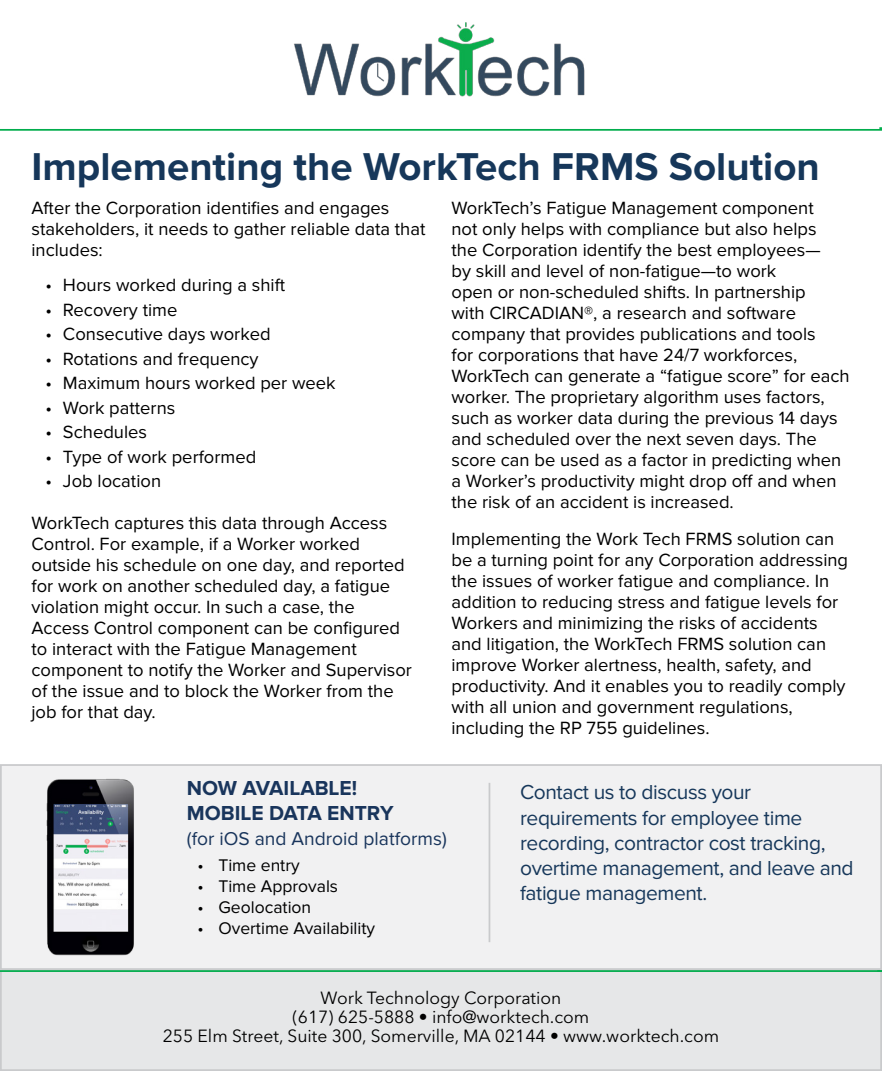
<style>
.page{position:relative;width:882px;height:1071px;background:#fff}
.page>*{position:absolute;margin:0;border:0;box-sizing:border-box;transform-origin:0 0}
.t1{font:700 40.25px "Proxima Nova";color:#16375a}
.t2{font:21px/25.2px "Proxima Nova";letter-spacing:-.02em;color:#16375a}
.t3{font:700 21px/25.2px "Proxima Nova";color:#19355c}
.t4{font:19.25px "Proxima Nova";color:#19355c}
.t5{font:18.38px/21px "Proxima Nova";color:#000}
.t6{font:17.5px/19.2px "Avenir Next LT Pro";color:#000;text-align:center}
.t7{font:17.5px "Proxima Nova";color:#000}
</style>
<div class="page">
<img style="left:294px;top:23px;width:291px;height:74px">
<div style="left:0;top:970px;width:882px;height:101px;background:#e6e7e8;border:2px solid #c9cacc"></div>
<hr style="left:0;top:970px;width:882px;height:2px;background:#02ad4c">
<div style="left:1px;top:765px;width:880px;height:204px;background:#f1f1f2"></div>
<div style="left:0;top:764px;width:882px;height:206px;border:2px solid #c9cacc"></div>
<img style="left:48px;top:780px;width:85px;height:174px">
<div style="left:46px;top:778px;width:89px;height:178px;border:1px solid #f1f1f2"></div>
<hr style="left:489px;top:783px;width:1px;height:159px;background:#c9cacc">
<hr style="left:0;top:129px;width:882px;height:2px;background:#02ad4c">
<h1 class="t1" style="left:32px;top:144px;width:790px">Implementing the WorkTech FRMS Solution</h1>
<p class="t5" style="left:32px;top:198px;width:396px">After the Corporation identifies and engages stakeholders, it needs to gather reliable data that includes:</p>
<p class="t5" style="left:46px;top:275px;width:241px">• Hours worked during a shift</p>
<p class="t5" style="left:46px;top:300px;width:133px">• Recovery time</p>
<p class="t5" style="left:46px;top:324px;width:227px">• Consecutive days worked</p>
<p class="t5" style="left:46px;top:349px;width:215px">• Rotations and frequency</p>
<p class="t5" style="left:46px;top:373px;width:292px">• Maximum hours worked per week</p>
<p class="t5" style="left:46px;top:398px;width:131px">• Work patterns</p>
<p class="t5" style="left:46px;top:422px;width:103px">• Schedules</p>
<p class="t5" style="left:46px;top:447px;width:212px">• Type of work performed</p>
<p class="t5" style="left:46px;top:471px;width:117px">• Job location</p>
<p class="t5" style="left:32px;top:513px;width:382px">WorkTech captures this data through Access Control. For example, if a Worker worked outside his schedule on one day, and reported for work on another scheduled day, a fatigue violation might occur. In such a case, the Access Control component can be configured to interact with the Fatigue Management component to notify the Worker and Supervisor of the issue and to block the Worker from the job for that day.</p>
<p class="t5" style="left:451px;top:198px;width:400px">WorkTech’s Fatigue Management component<br>not only helps with compliance but also helps<br>the Corporation identify the best employees—<br>by skill and level of non-fatigue—to work<br>open or non-scheduled shifts. In partnership<br>with CIRCADIAN®, a research and software company that provides publications and tools<br>for corporations that have 24/7 workforces, WorkTech can generate a “fatigue score” for each worker. The proprietary algorithm uses factors, such as worker data during the previous 14 days and scheduled over the next seven days. The score can be used as a factor in predicting when a Worker’s productivity might drop off and when the risk of an accident is increased.</p>
<p class="t5" style="left:451px;top:529px;width:398px">Implementing the Work Tech FRMS solution can be a turning point for any Corporation addressing the issues of worker fatigue and compliance. In addition to reducing stress and fatigue levels for Workers and minimizing the risks of accidents and litigation, the WorkTech FRMS solution can improve Worker alertness, health, safety, and productivity. And it enables you to readily comply with all union and government regulations, including the RP 755 guidelines.</p>
<p class="t3" style="left:187px;top:776px;width:208px">NOW AVAILABLE!<br>MOBILE DATA ENTRY</p>
<p class="t4" style="left:187px;top:827px;width:261px">(for iOS and Android platforms)</p>
<p class="t7" style="left:197px;top:855px;width:104px">• Time entry</p>
<p class="t7" style="left:197px;top:876px;width:142px">• Time Approvals</p>
<p class="t7" style="left:197px;top:897px;width:115px">• Geolocation</p>
<p class="t7" style="left:197px;top:918px;width:179px">• Overtime Availability</p>
<p class="t2" style="left:520px;top:781px;width:335px">Contact us to discuss your requirements for employee time recording, contractor cost tracking, overtime management, and leave and fatigue management.</p>
<p class="t6" style="left:163px;top:988px;width:558px">Work Technology Corporation<br>(617) 625-5888 • info@worktech.com<br>255 Elm Street, Suite 300, Somerville, MA 02144 • www.worktech.com</p>
</div>
